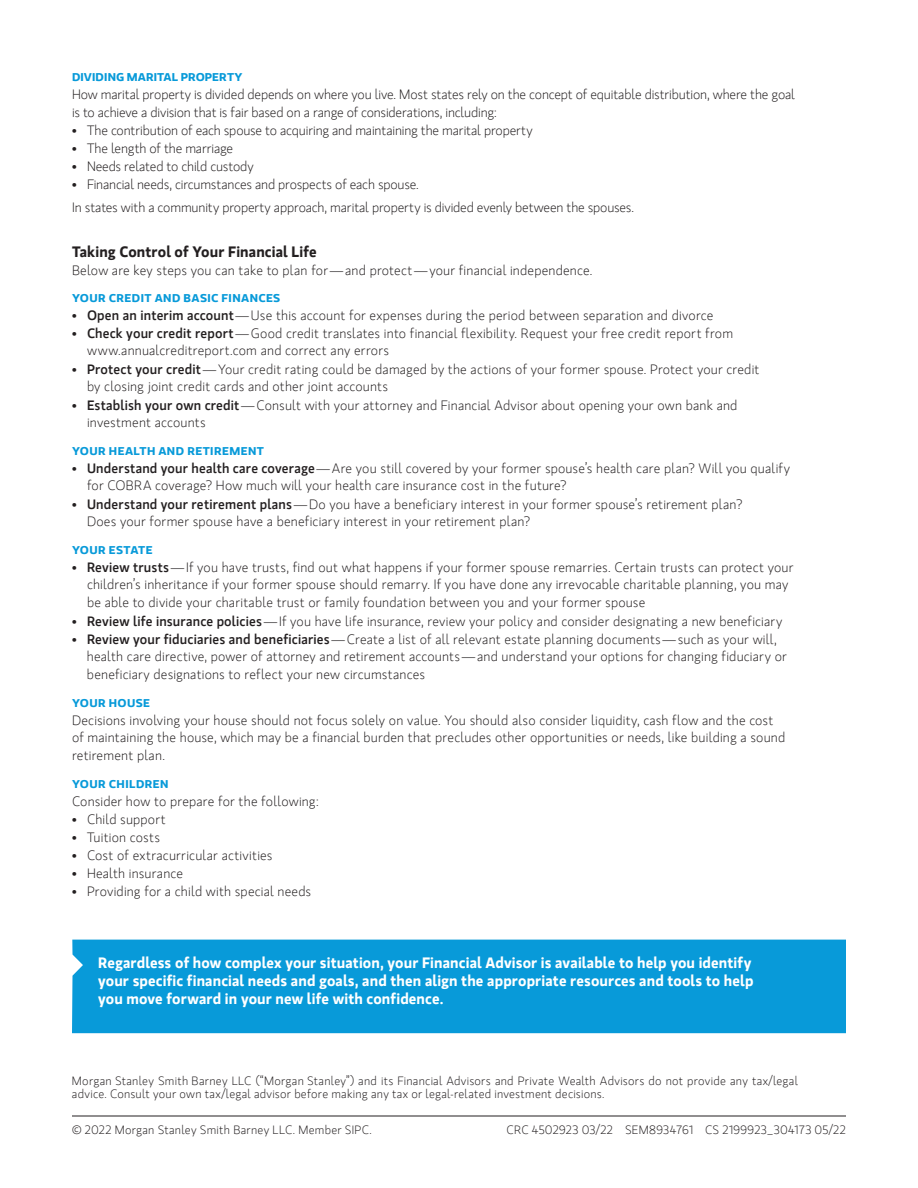
<style>
.page{position:relative;width:918px;height:1188px;background:#fff}
.page>*{position:absolute;margin:0;border:0;box-sizing:border-box;transform-origin:0 0}
.t1{font:700 15px/18px "MS Gloriola II Std";letter-spacing:.01em;color:#fff}
.t2{font:700 15px "MS Gloriola II Std";letter-spacing:.01em;color:#231f20}
.t3{font:300 13.5px/18px "MS Gloriola II Std";letter-spacing:.01em;color:#231f20}
.t4{font:300 13.5px/18px "MS Gloriola II Std";letter-spacing:-.01em;color:#231f20}
.t5{font:300 12px/13.5px "MS Gloriola II Std";letter-spacing:.02em;color:#231f20}
.t6{font:700 11.25px "MS Gloriola II Std";letter-spacing:.03em;color:#089ad9;scale:1.1 1}
.t7{font:700 11.25px "MS Gloriola II Std";letter-spacing:.005em;color:#089ad9;scale:1.1 1}
.s1{font-weight:400;font-size:12px}
.s2{font-weight:500}
</style>
<div class="page">
<div style="left:72px;top:940px;width:774px;height:93px;background:#089ad9"></div>
<hr style="left:72px;top:1116px;width:774px;height:1px;background:#231f20">
<p class="t7" style="left:72px;top:69px;width:157px">DIVIDING MARITAL PROPERTY</p>
<p class="t4" style="left:72px;top:85px;width:724px">How marital property is divided depends on where you live. Most states rely on the concept of equitable distribution, where the goal is to achieve a division that is fair based on a range of considerations, including:</p>
<p class="t4" style="left:72px;top:121px;width:462px"><span class="s1">•</span> The contribution of each spouse to acquiring and maintaining the marital property</p>
<p class="t4" style="left:72px;top:139px;width:163px"><span class="s1">•</span> The length of the marriage</p>
<p class="t4" style="left:72px;top:157px;width:183px"><span class="s1">•</span> Needs related to child custody</p>
<p class="t4" style="left:72px;top:173px;width:564px;line-height:22.5px"><span class="s1">•</span> Financial needs, circumstances and prospects of each spouse.<br>In states with a community property approach, marital property is divided evenly between the spouses.</p>
<p class="t2" style="left:72px;top:241px;width:246px">Taking Control of Your Financial Life</p>
<p class="t3" style="left:72px;top:261px;width:522px">Below are key steps you can take to plan for—and protect—your financial independence.</p>
<p class="t6" style="left:72px;top:290px;width:191px">YOUR CREDIT AND BASIC FINANCES</p>
<p class="t3" style="left:72px;top:306px;width:643px"><span class="s1">•</span> <span class="s2">Open an interim account -</span>—Use this account for expenses during the period between separation and divorce</p>
<p class="t3" style="left:87px;top:324px;width:648px;text-indent:-15px"><span class="s1">•</span> <span class="s2">Check your credit report</span>—Good credit translates into financial flexibility. Request your free credit report from www.annualcreditreport.com and correct any errors</p>
<p class="t3" style="left:87px;top:360px;width:674px;text-indent:-15px"><span class="s1">•</span> <span class="s2">Protect your credit</span>—Your credit rating could be damaged by the actions of your former spouse. Protect your credit by closing joint credit cards and other joint accounts</p>
<p class="t3" style="left:87px;top:396px;width:652px;text-indent:-15px"><span class="s1">•</span> <span class="s2">Establish your own credit</span>—Consult with your attorney and Financial Advisor about opening your own bank and investment accounts</p>
<p class="t6" style="left:72px;top:443px;width:176px">YOUR HEALTH AND RETIREMENT</p>
<p class="t3" style="left:87px;top:459px;width:705px;text-indent:-15px"><span class="s1">•</span> <span class="s2">Understand your health care coverage</span>—Are you still covered by your former spouse’s health care plan? Will you qualify for COBRA coverage? How much will your health care insurance cost in the future?</p>
<p class="t3" style="left:87px;top:495px;width:657px;text-indent:-15px"><span class="s1">•</span> <span class="s2">Understand your retirement plans</span>—Do you have a beneficiary interest in your former spouse’s retirement plan?<br>Does your former spouse have a beneficiary interest in your retirement plan?</p>
<p class="t6" style="left:72px;top:542px;width:75px">YOUR ESTATE</p>
<p class="t3" style="left:87px;top:558px;width:708px;text-indent:-15px"><span class="s1">•</span> <span class="s2">Review trusts</span>—If you have trusts, find out what happens if your former spouse remarries. Certain trusts can protect your children’s inheritance if your former spouse should remarry. If you have done any irrevocable charitable planning, you may be able to divide your charitable trust or family foundation between you and your former spouse</p>
<p class="t3" style="left:72px;top:612px;width:712px"><span class="s1">•</span> <span class="s2">Review life insurance policies</span>—If you have life insurance, review your policy and consider designating a new beneficiary</p>
<p class="t3" style="left:87px;top:630px;width:701px;text-indent:-15px"><span class="s1">•</span> <span class="s2">Review your fiduciaries and beneficiaries</span>—Create a list of all relevant estate planning documents—such as your will, health care directive, power of attorney and retirement accounts—and understand your options for changing fiduciary or beneficiary designations to reflect your new circumstances</p>
<p class="t6" style="left:72px;top:695px;width:73px">YOUR HOUSE</p>
<p class="t3" style="left:72px;top:711px;width:715px">Decisions involving your house should not focus solely on value. You should also consider liquidity, cash flow and the cost of maintaining the house, which may be a financial burden that precludes other opportunities or needs, like building a sound retirement plan.</p>
<p class="t6" style="left:72px;top:776px;width:89px">YOUR CHILDREN</p>
<p class="t3" style="left:72px;top:792px;width:248px">Consider how to prepare for the following:</p>
<p class="t3" style="left:72px;top:810px;width:95px"><span class="s1">•</span> Child support</p>
<p class="t3" style="left:72px;top:828px;width:90px"><span class="s1">•</span> Tuition costs</p>
<p class="t3" style="left:72px;top:846px;width:202px"><span class="s1">•</span> Cost of extracurricular activities</p>
<p class="t3" style="left:72px;top:864px;width:113px"><span class="s1">•</span> Health insurance</p>
<p class="t3" style="left:72px;top:882px;width:241px"><span class="s1">•</span> Providing for a child with special needs</p>
<p class="t1" style="left:98px;top:953px;width:657px">Regardless of how complex your situation, your Financial Advisor is available to help you identify your specific financial needs and goals, and then align the appropriate resources and tools to help you move forward in your new life with confidence.</p>
<p class="t5" style="left:72px;top:1073px;width:728px">Morgan Stanley Smith Barney LLC (“Morgan Stanley”) and its Financial Advisors and Private Wealth Advisors do not provide any tax/legal advice. Consult your own tax/legal advisor before making any tax or legal-related investment decisions.</p>
<p class="t5" style="left:72px;top:1123px;width:301px">© 2022 Morgan Stanley Smith Barney LLC. Member SIPC.</p>
<p class="t5" style="left:507px;top:1123px;width:341px">CRC 4502923 03/22 SEM8934761 CS 2199923_304173 05/22</p>
</div>
